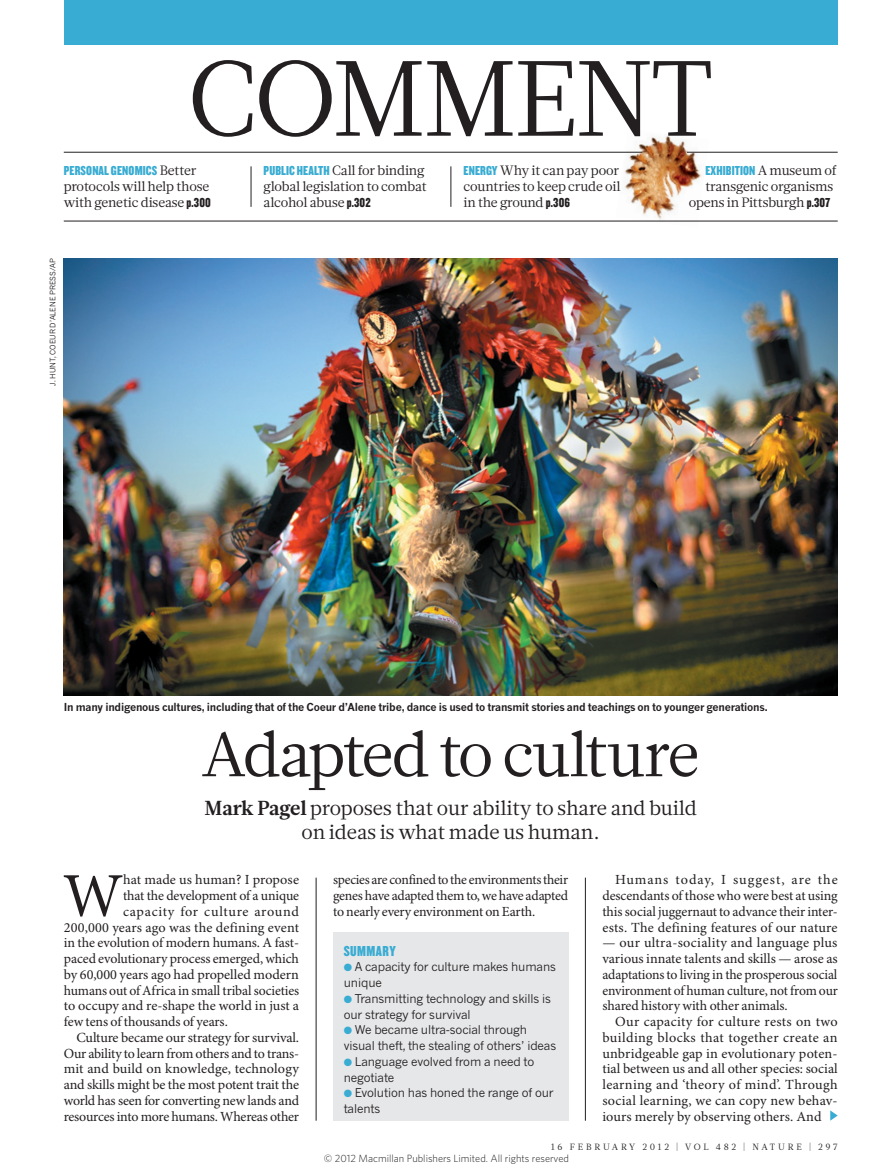
<style>
.page{position:relative;width:893px;height:1174px;background:#fff}
.page>*{position:absolute;margin:0;border:0;box-sizing:border-box;transform-origin:0 0}
.SECTION_HEADING{font:106.5px "Glosa Math";letter-spacing:-.025em;color:#231f20}
.HEAD_42{font:63px "Glosa Math";letter-spacing:-.045em;color:#231f20}
.BODY_DROP_CAP{font:62.4px "Minion Pro";color:#231f20}
.INTRO{font:20.25px/23.7px "Glosa Math";letter-spacing:-.01em;color:#231f20;text-align:center}
.SUMMARY_BOX_HEAD{font:15px "Knockout 69 Full Liteweight";letter-spacing:.03em;color:#38acd2}
.BODY_INDENT{font:13.95px/15.8px "Minion Pro";letter-spacing:-.01em;color:#231f20;text-align:justify}
.BODY_DROP_CAP-2{font:13.95px "Minion Pro";letter-spacing:-.005em;color:#231f20}
.BODY_DROP_CAP-3{font:13.95px "Minion Pro";letter-spacing:.045em;color:#231f20}
.MINI_TOC_TEXT{font:13.5px/15.8px "Glosa Math";letter-spacing:-.01em;color:#231f20}
.MINI_TOC_TEXT-2{font:13.5px "Knockout 69 Full Liteweight";letter-spacing:.01em;color:#38acd2}
.BOX_COPY_1ST_PARA{font:12px/15.8px "News Gothic MTOT";letter-spacing:-.01em;color:#231f20}
.PIC_CAPTION{font:700 10.8px "News Gothic MTOT";letter-spacing:-.02em;color:#231f20}
.t1{font:300 10.5px "Whitney";color:#231f20}
.t2{font:9px "Glosa Math";letter-spacing:.3em;color:#231f20}
.PIC_CREDIT{font:7.5px "News Gothic MTOT";color:#231f20}
.s1{font-family:"Knockout 69 Full Liteweight";color:#38acd2}
.s2{font-family:"Knockout 69 Full Liteweight"}
.s3{font-family:"Glosa Math";color:#231f20}
.s4{font-weight:700}
.s5{color:#38acd2}
</style>
<div class="page">
<img style="left:616px;top:135px;width:93px;height:86px">
<svg style="left:830px;top:1110px;width:8px;height:10px"></svg>
<img style="left:64px;top:258px;width:774px;height:437px">
<div style="left:333px;top:932px;width:235px;height:188px;background:#e6e7e9"></div>
<div style="left:64px;top:0;width:774px;height:45px;background:#38acd2"></div>
<hr style="left:64px;top:221px;width:774px;height:1px;background:#231f20">
<hr style="left:251px;top:166px;width:1px;height:41px;background:#231f20">
<hr style="left:451px;top:166px;width:1px;height:41px;background:#231f20">
<hr style="left:64px;top:152px;width:578px;height:1px;background:#231f20">
<hr style="left:687px;top:152px;width:151px;height:1px;background:#231f20">
<hr style="left:585px;top:877px;width:1px;height:243px;background:#231f20">
<hr style="left:316px;top:877px;width:1px;height:243px;background:#231f20">
<p class="SECTION_HEADING" style="left:187px;top:29px;width:528px">COMMENT</p>
<p class="MINI_TOC_TEXT" style="left:64px;top:163px;width:149px"><span class="s1">PERSONAL GENOMICS</span> Better protocols will help those with genetic disease <span class="s2">p.300</span></p>
<p class="PIC_CREDIT" style="left:48px;top:385px;width:129px;rotate:-90deg">J. HUNT, COEUR D’ALENE PRESS/AP</p>
<p class="MINI_TOC_TEXT" style="left:264px;top:163px;width:165px"><span class="s1">PUBLIC HEALTH</span> Call for binding global legislation to combat alcohol abuse <span class="s2">p.302</span></p>
<p class="MINI_TOC_TEXT" style="left:463px;top:163px;width:158px;text-align:justify"><span class="s1">ENERGY</span> Why it can pay poor countries to keep crude oil in the ground <span class="s2">p.306</span></p>
<p class="MINI_TOC_TEXT-2" style="left:705px;top:162px;width:133px">EXHIBITION <span class="s3">A museum of</span></p>
<p class="MINI_TOC_TEXT" style="left:705px;top:179px;width:129px">transgenic organisms</p>
<p class="MINI_TOC_TEXT" style="left:689px;top:194px;width:143px">opens in Pittsburgh <span class="s2">p.307</span></p>
<p class="PIC_CAPTION" style="left:64px;top:700px;width:705px">In many indigenous cultures, including that of the Coeur d’Alene tribe, dance is used to transmit stories and teachings on to younger generations.</p>
<p class="HEAD_42" style="left:202px;top:713px;width:500px">Adapted to culture</p>
<p class="INTRO" style="left:205px;top:796px;width:494px"><span class="s4">Mark Pagel</span> proposes that our ability to share and build on ideas is what made us human.</p>
<p class="BODY_INDENT" style="left:602px;top:872px;width:237px;text-indent:13px">Humans today, I suggest, are the descendants of those who were best at using this social juggernaut to advance their inter&shy;ests. The defining features of our nature</p>
<p class="BODY_INDENT" style="left:602px;top:935px;width:237px">— our ultra-sociality and language plus various innate talents and skills — arose as adaptations to living in the prosperous social environment of human culture, not from our shared history with other animals.</p>
<p class="BODY_INDENT" style="left:602px;top:1014px;width:237px;text-indent:13px">Our capacity for culture rests on two building blocks that together create an unbridgeable gap in evolutionary poten&shy;tial between us and all other species: social learning and ‘theory of mind’. Through social learning, we can copy new behav&shy;iours merely by observing others. And</p>
<p class="BODY_DROP_CAP" style="left:63px;top:858px;width:62px">W</p>
<p class="BODY_DROP_CAP-2" style="left:123px;top:871px;width:178px">hat made us human? I propose</p>
<p class="BODY_INDENT" style="left:333px;top:872px;width:237px">species are confined to the environments their genes have adapted them to, we have adapted to nearly every environment on Earth.</p>
<p class="SUMMARY_BOX_HEAD" style="left:344px;top:941px;width:54px">SUMMARY</p>
<p class="BOX_COPY_1ST_PARA" style="left:344px;top:959px;width:214px"><span class="s5">●</span> A capacity for culture makes humans unique</p>
<p class="BOX_COPY_1ST_PARA" style="left:344px;top:990px;width:209px"><span class="s5">●</span> Transmitting technology and skills is our strategy for survival</p>
<p class="BOX_COPY_1ST_PARA" style="left:344px;top:1022px;width:214px"><span class="s5">●</span> We became ultra-social through visual theft, the stealing of others’ ideas</p>
<p class="BOX_COPY_1ST_PARA" style="left:344px;top:1053px;width:192px"><span class="s5">●</span> Language evolved from a need to negotiate</p>
<p class="BOX_COPY_1ST_PARA" style="left:344px;top:1085px;width:211px"><span class="s5">●</span> Evolution has honed the range of our talents</p>
<p class="BODY_DROP_CAP-2" style="left:123px;top:887px;width:178px">that the development of a unique</p>
<p class="BODY_DROP_CAP-3" style="left:123px;top:903px;width:178px">capacity for culture around</p>
<p class="BODY_DROP_CAP-2" style="left:64px;top:918px;width:237px">200,000 years ago was the defining event</p>
<p class="BODY_DROP_CAP-2" style="left:64px;top:934px;width:237px">in the evolution of modern humans. A fast-</p>
<p class="BODY_DROP_CAP-2" style="left:64px;top:950px;width:237px">paced evolutionary process emerged, which</p>
<p class="BODY_DROP_CAP-2" style="left:64px;top:966px;width:237px">by 60,000 years ago had propelled modern</p>
<p class="BODY_DROP_CAP-2" style="left:64px;top:981px;width:237px">humans out of Africa in small tribal societies</p>
<p class="BODY_DROP_CAP-2" style="left:64px;top:997px;width:237px">to occupy and re-shape the world in just a</p>
<p class="BODY_DROP_CAP-2" style="left:64px;top:1013px;width:166px">few tens of thousands of years.</p>
<p class="BODY_INDENT" style="left:64px;top:1030px;width:237px;text-indent:13px">Culture became our strategy for survival.<br>Our ability to learn from others and to trans&shy;mit and build on knowledge, technology and skills might be the most potent trait the world has seen for converting new lands and resources into more humans. Whereas other</p>
<p class="t2" style="left:551px;top:1141px;width:288px">16 FEBRUARY 2012 | VOL 482 | NATURE | 297</p>
<p class="t1" style="left:324px;top:1151px;width:247px">© 2012 Macmillan Publishers Limited. All rights reserved</p>
</div>
